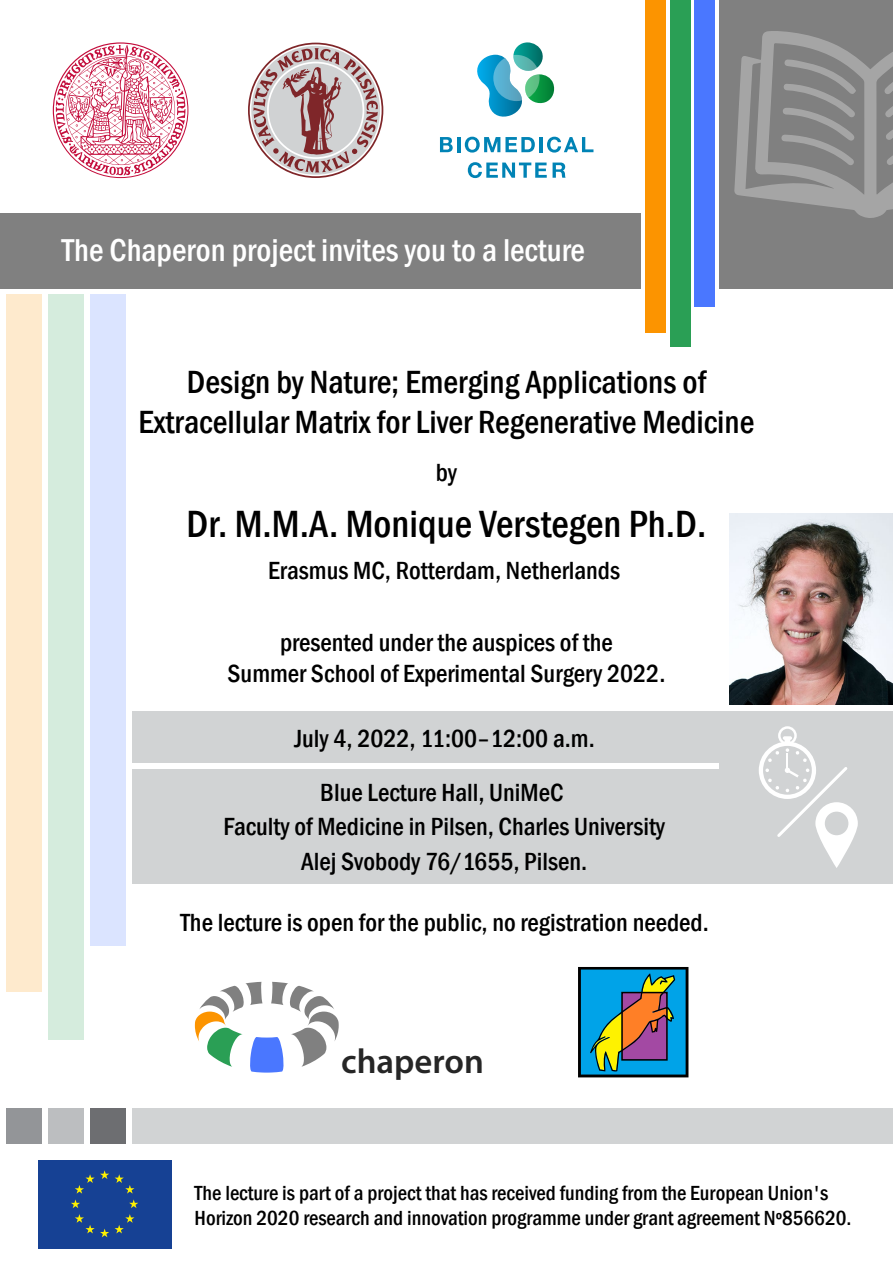
<style>
.page{position:relative;width:893px;height:1263px;background:#fff}
.page>*{position:absolute;margin:0;border:0;box-sizing:border-box;transform-origin:0 0}
.t1{font:500 condensed 39px "Franklin Gothic";color:#000}
.t2{font:600 34.65px "Myriad Pro";color:#262626}
.t3{font:500 condensed 33px/39.6px "Franklin Gothic";color:#000;text-align:center}
.t4{font:500 condensed 32.55px "Franklin Gothic";color:#fff}
.t5{font:500 condensed 25.5px/30.6px "Franklin Gothic";color:#000;text-align:center}
.t6{font:500 condensed 21px/25.2px "Franklin Gothic";color:#000}
</style>
<div class="page">
<svg style="left:477px;top:42px;width:78px;height:75px"></svg>
<svg style="left:440px;top:137px;width:13px;height:15px"></svg>
<hr style="left:457px;top:137px;width:3px;height:15px;background:#0083b5">
<svg style="left:465px;top:137px;width:70px;height:16px"></svg>
<hr style="left:539px;top:137px;width:4px;height:15px;background:#0083b5">
<svg style="left:547px;top:137px;width:46px;height:16px"></svg>
<svg style="left:468px;top:162px;width:79px;height:16px"></svg>
<svg style="left:553px;top:163px;width:13px;height:15px"></svg>
<svg style="left:53px;top:42px;width:135px;height:136px"></svg>
<svg style="left:248px;top:43px;width:135px;height:135px"></svg>
<div style="left:0;top:213px;width:641px;height:75px;background:#808080"></div>
<div style="left:719px;top:0;width:174px;height:288px;background:#808080"></div>
<div style="left:132px;top:769px;width:761px;height:115px;background:#d1d3d4"></div>
<div style="left:132px;top:1108px;width:761px;height:35px;background:#d1d3d4"></div>
<div style="left:48px;top:1108px;width:36px;height:35px;background:#bcbec0"></div>
<div style="left:90px;top:1108px;width:36px;height:35px;background:#6d6e71"></div>
<div style="left:6px;top:1108px;width:35px;height:35px;background:#939598"></div>
<div style="left:132px;top:711px;width:761px;height:51px;background:#d1d3d4"></div>
<div style="left:719px;top:744px;width:174px;height:56px;background:#d1d3d4"></div>
<div style="left:645px;top:0;width:21px;height:332px;background:#fc9400"></div>
<div style="left:670px;top:0;width:20px;height:347px;background:#2a9f55"></div>
<div style="left:694px;top:0;width:21px;height:307px;background:#4a77ff"></div>
<div style="left:6px;top:295px;width:35px;height:697px;background:#feeacd"></div>
<div style="left:48px;top:295px;width:36px;height:745px;background:#d5ecdd"></div>
<div style="left:90px;top:295px;width:36px;height:651px;background:#dbe4ff"></div>
<svg style="left:578px;top:967px;width:110px;height:110px;background:#458594"></svg>
<div style="left:621px;top:992px;width:47px;height:69px;border:2px solid #000"></div>
<svg style="left:195px;top:982px;width:144px;height:90px"></svg>
<div style="left:38px;top:1160px;width:133px;height:88px;background:#164194"></div>
<svg style="left:71px;top:1170px;width:38px;height:38px"></svg>
<svg style="left:75px;top:1214px;width:34px;height:23px"></svg>
<svg style="left:115px;top:1214px;width:19px;height:19px"></svg>
<svg style="left:129px;top:1199px;width:9px;height:9px"></svg>
<svg style="left:115px;top:1174px;width:19px;height:19px"></svg>
<svg style="left:759px;top:726px;width:99px;height:142px"></svg>
<svg style="left:734px;top:31px;width:159px;height:187px"></svg>
<img style="left:729px;top:513px;width:164px;height:191px">
<p class="t4" style="left:62px;top:228px;width:525px">The Chaperon project invites you to a lecture</p>
<p class="t3" style="left:139px;top:362px;width:617px">Design by Nature; Emerging Applications of<br>Extracellular Matrix for Liver Regenerative Medicine</p>
<p class="t5" style="left:436px;top:456px;width:23px">by</p>
<h1 class="t1" style="left:187px;top:498px;width:521px">Dr. M.M.A. Monique Verstegen Ph.D.</h1>
<p class="t5" style="left:268px;top:554px;width:353px">Erasmus MC, Rotterdam, Netherlands</p>
<p class="t5" style="left:228px;top:627px;width:439px">presented under the auspices of the<br>Summer School of Experimental Surgery 2022.</p>
<p class="t5" style="left:294px;top:712px;width:302px;line-height:53.6px">July 4, 2022, 11:00–12:00 a.m.<br>Blue Lecture Hall, UniMeC</p>
<p class="t5" style="left:223px;top:809px;width:443px;line-height:34.5px">Faculty of Medicine in Pilsen, Charles University<br>Alej Svobody 76/1655, Pilsen.</p>
<p class="t5" style="left:180px;top:907px;width:530px">The lecture is open for the public, no registration needed.</p>
<h2 class="t2" style="left:341px;top:1039px;width:144px">chaperon</h2>
<p class="t6" style="left:195px;top:1180px;width:658px">The lecture is part of a project that has received funding from the European Union's<br>Horizon 2020 research and innovation programme under grant agreement Nº856620.</p>
</div>
